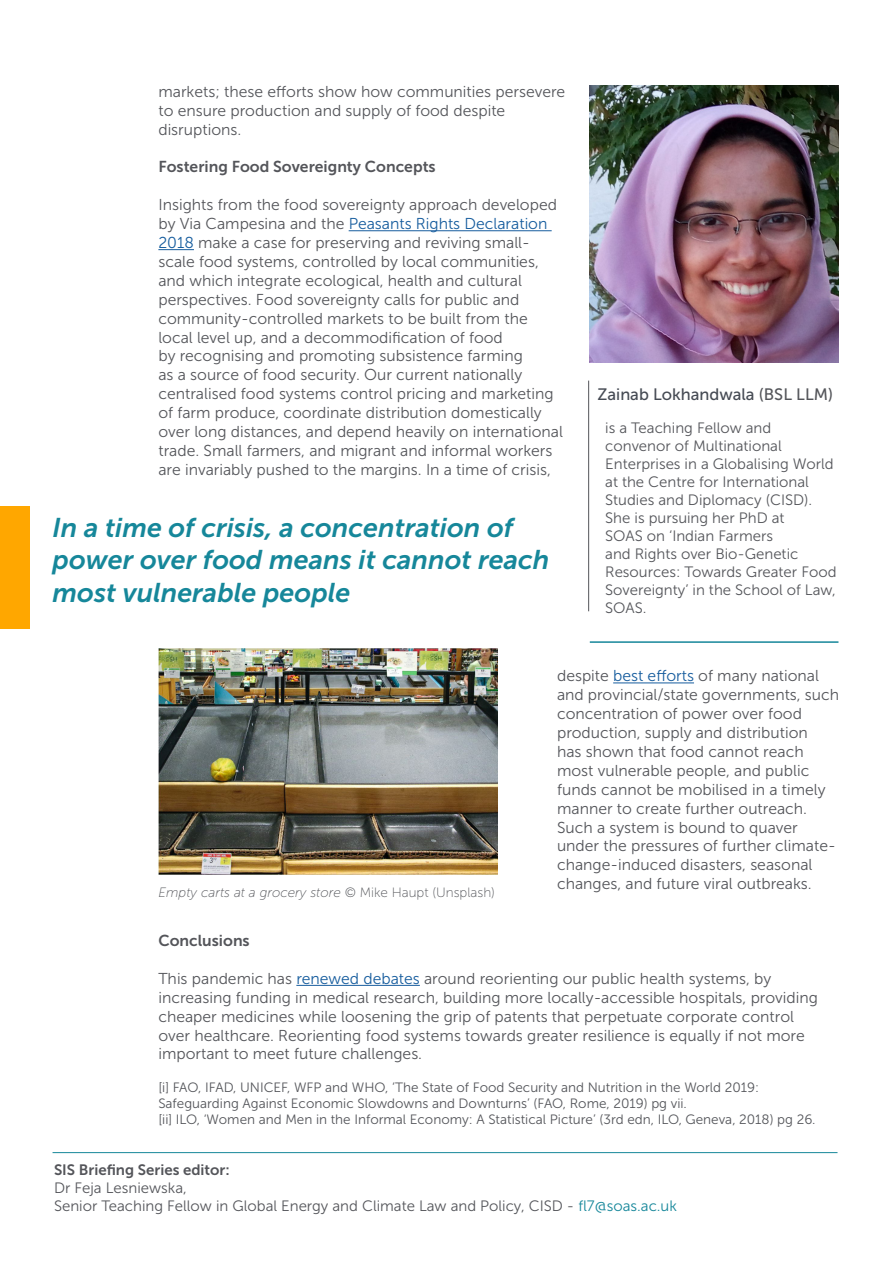
<style>
.page{position:relative;width:893px;height:1263px;background:#fff}
.page>*{position:absolute;margin:0;border:0;box-sizing:border-box;transform-origin:0 0}
.t1{font:italic 27px/32.4px "Museo Sans 700";color:#16879a}
.t2{font:16.5px "Museo Sans 500";color:#464b54}
.t3{font:15.75px/18.9px "Museo Sans 300";color:#54555a}
.t4{font:15.75px "Museo Sans 700";color:#54555a}
.t5{font:15px/18px "Museo Sans 300";color:#54555a}
.t6{font:13.5px/16.2px "Museo Sans 300";color:#54555a}
.t7{font:italic 13.5px "Museo Sans 100";color:#54555a}
.s1{color:#175d9e}
.s2{color:#54555a}
.s3{font-style:normal}
.s4{font-family:"Museo Sans 700"}
.s5{color:#16879a}
</style>
<div class="page">
<hr style="left:349px;top:230px;width:203px;height:1px;background:#175d9e">
<hr style="left:158px;top:249px;width:36px;height:1px;background:#175d9e">
<div style="left:0;top:506px;width:30px;height:123px;background:#ffa700"></div>
<hr style="left:53px;top:1152px;width:784px;height:1px;background:#16879a">
<hr style="left:590px;top:641px;width:248px;height:2px;background:#16879a">
<img style="left:158px;top:648px;width:339px;height:227px">
<img style="left:589px;top:85px;width:250px;height:277px">
<hr style="left:588px;top:381px;width:1px;height:230px;background:#54555a">
<hr style="left:613px;top:682px;width:81px;height:1px;background:#175d9e">
<hr style="left:296px;top:985px;width:124px;height:1px;background:#175d9e">
<p class="t3" style="left:158px;top:82px;width:408px">markets; these efforts show how communities persevere to ensure production and supply of food despite disruptions.</p>
<p class="t4" style="left:158px;top:158px;width:279px">Fostering Food Sovereignty Concepts</p>
<p class="t3" style="left:158px;top:196px;width:406px">Insights from the food sovereignty approach developed by Via Campesina and the <span class="s1">Peasants Rights Declaration 2018</span> make a case for preserving and reviving small&shy;scale food systems, controlled by local communities, and which integrate ecological, health and cultural perspectives. Food sovereignty calls for public and community-controlled markets to be built from the local level up, and a decommodification of food<br>by recognising and promoting subsistence farming<br>as a source of food security. Our current nationally centralised food systems control pricing and marketing of farm produce, coordinate distribution domestically over long distances, and depend heavily on international trade. Small farmers, and migrant and informal workers are invariably pushed to the margins. In a time of crisis,</p>
<p class="t1" style="left:53px;top:511px;width:498px">In a time of crisis, a concentration of power over food means it cannot reach most vulnerable people</p>
<p class="t2" style="left:597px;top:385px;width:237px">Zainab Lokhandwala <span class="s2">(BSL LLM)</span></p>
<p class="t5" style="left:605px;top:419px;width:233px">is a Teaching Fellow and convenor of Multinational<br>Enterprises in a Globalising World at the Centre for International<br>Studies and Diplomacy (CISD).<br>She is pursuing her PhD at<br>SOAS on ‘Indian Farmers<br>and Rights over Bio-Genetic<br>Resources: Towards Greater Food<br>Sovereignty’ in the School of Law,<br>SOAS.</p>
<p class="t7" style="left:158px;top:885px;width:338px">Empty carts at a grocery store <span class="s3">© Mike Haupt (Unsplash)</span></p>
<p class="t3" style="left:557px;top:667px;width:283px">despite <span class="s1">best efforts</span> of many national and provincial/state governments, such concentration of power over food production, supply and distribution<br>has shown that food cannot reach most vulnerable people, and public funds cannot be mobilised in a timely manner to create further outreach.<br>Such a system is bound to quaver under the pressures of further climate&shy;change-induced disasters, seasonal changes, and future viral outbreaks.</p>
<p class="t4" style="left:158px;top:932px;width:93px">Conclusions</p>
<p class="t3" style="left:158px;top:969px;width:661px">This pandemic has <span class="s1">renewed debates</span> around reorienting our public health systems, by increasing funding in medical research, building more locally-accessible hospitals, providing cheaper medicines while loosening the grip of patents that perpetuate corporate control over healthcare. Reorienting food systems towards greater resilience is equally if not more important to meet future challenges.</p>
<p class="t6" style="left:158px;top:1079px;width:602px">[i] FAO, IFAD, UNICEF, WFP and WHO, ‘The State of Food Security and Nutrition in the World 2019:<br>Safeguarding Against Economic Slowdowns and Downturns’ (FAO, Rome, 2019) pg vii.</p>
<p class="t6" style="left:158px;top:1111px;width:659px">[ii] ILO, ‘Women and Men in the Informal Economy: A Statistical Picture’ (3rd edn, ILO, Geneva, 2018) pg 26.</p>
<p class="t5" style="left:54px;top:1161px;width:624px"><span class="s4">SIS Briefing Series editor:<br></span>Dr Feja Lesniewska,<br>Senior Teaching Fellow in Global Energy and Climate Law and Policy, CISD - <span class="s5">fl7@soas.ac.uk</span></p>
</div>
